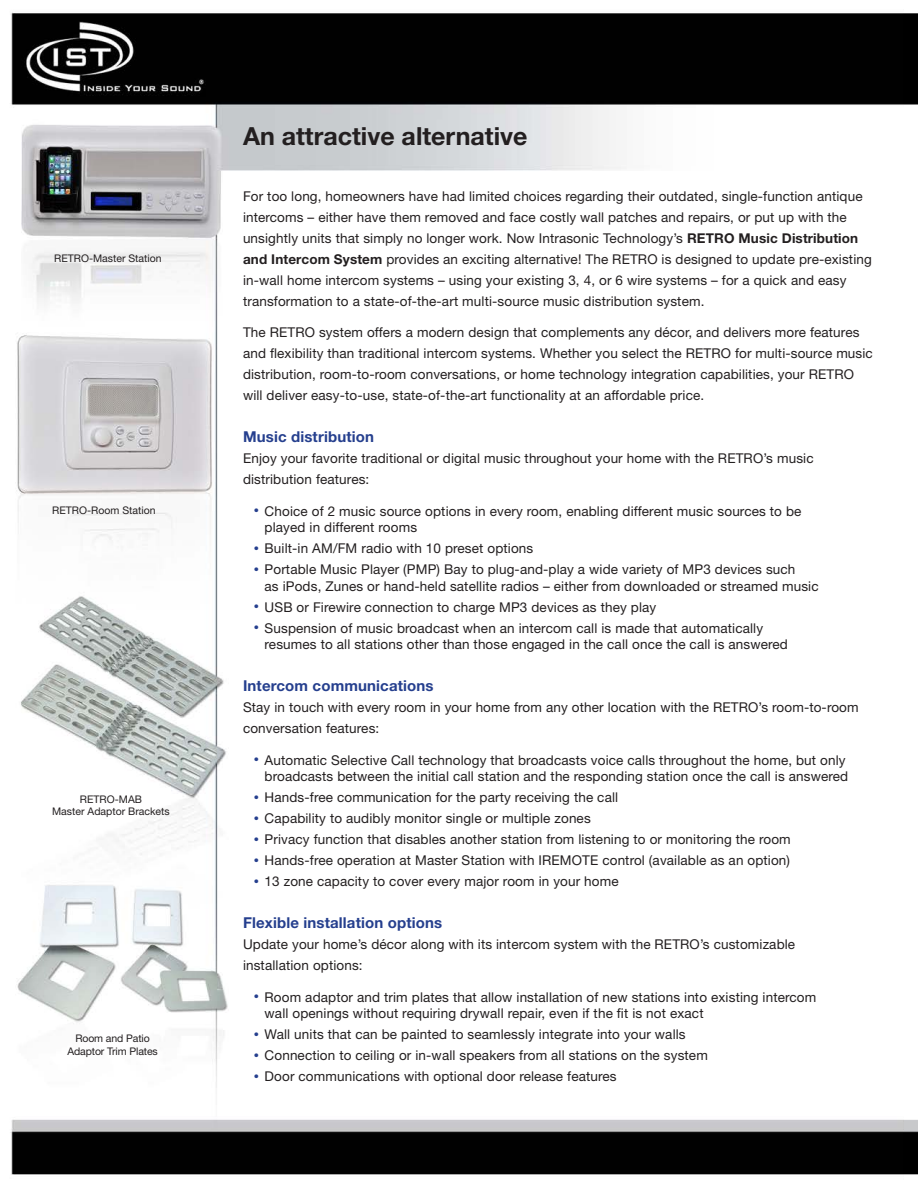
<style>
.page{position:relative;width:918px;height:1188px;background:#fff}
.page>*{position:absolute;margin:0;border:0;box-sizing:border-box;transform-origin:0 0}
.t1{font:700 24.9px "Helvetica Neue";color:#231f20}
.t2{font:700 15px "Helvetica Neue";letter-spacing:.01em;color:#253f8e}
.t3{font:13.5px/21px "Helvetica Neue";letter-spacing:.01em;color:#231f20}
.t4{font:10.5px "Helvetica Neue";color:#231f20}
.s1{font-weight:700}
.s2{font-size:10.5px;color:#253f8e}
</style>
<div class="page">
<img style="left:10px;top:12px;width:894px;height:1163px">
<img style="left:904px;top:13px;width:14px;height:1162px">
<p class="t4" style="left:54px;top:252px;width:109px">RETRO-Master Station</p>
<p class="t4" style="left:52px;top:504px;width:105px">RETRO-Room Station</p>
<p class="t4" style="left:80px;top:793px;width:64px">RETRO-MAB</p>
<p class="t4" style="left:52px;top:805px;width:119px">Master Adaptor Brackets</p>
<p class="t4" style="left:75px;top:1032px;width:76px">Room and Patio</p>
<p class="t4" style="left:67px;top:1045px;width:92px">Adaptor Trim Plates</p>
<p class="t1" style="left:243px;top:120px;width:286px">An attractive alternative</p>
<p class="t3" style="left:243px;top:185px;width:630px">For too long, homeowners have had limited choices regarding their outdated, single-function antique intercoms – either have them removed and face costly wall patches and repairs, or put up with the unsightly units that simply no longer work. Now Intrasonic Technology’s <span class="s1">RETRO Music Distribution and Intercom System</span> provides an exciting alternative! The RETRO is designed to update pre-existing in-wall home intercom systems – using your existing 3, 4, or 6 wire systems – for a quick and easy transformation to a state-of-the-art multi-source music distribution system.</p>
<p class="t3" style="left:243px;top:322px;width:631px">The RETRO system offers a modern design that complements any décor, and delivers more features and flexibility than traditional intercom systems. Whether you select the RETRO for multi-source music distribution, room-to-room conversations, or home technology integration capabilities, your RETRO will deliver easy-to-use, state-of-the-art functionality at an affordable price.</p>
<p class="t2" style="left:243px;top:428px;width:133px">Music distribution</p>
<p class="t3" style="left:243px;top:448px;width:572px">Enjoy your favorite traditional or digital music throughout your home with the RETRO’s music distribution features:</p>
<p class="t3" style="left:254px;top:500px;width:549px"><span class="s2">•</span> Choice of 2 music source options in every room, enabling different music sources to be</p>
<p class="t3" style="left:265px;top:517px;width:154px">played in different rooms</p>
<p class="t3" style="left:254px;top:538px;width:281px"><span class="s2">•</span> Built-in AM/FM radio with 10 preset options</p>
<p class="t3" style="left:254px;top:559px;width:543px"><span class="s2">•</span> Portable Music Player (PMP) Bay to plug-and-play a wide variety of MP3 devices such</p>
<p class="t3" style="left:265px;top:575px;width:556px">as iPods, Zunes or hand-held satellite radios – either from downloaded or streamed music</p>
<p class="t3" style="left:254px;top:596px;width:404px"><span class="s2">•</span> USB or Firewire connection to charge MP3 devices as they play</p>
<p class="t3" style="left:254px;top:617px;width:511px"><span class="s2">•</span> Suspension of music broadcast when an intercom call is made that automatically</p>
<p class="t3" style="left:265px;top:634px;width:525px">resumes to all stations other than those engaged in the call once the call is answered</p>
<p class="t2" style="left:243px;top:677px;width:192px">Intercom communications</p>
<p class="t3" style="left:243px;top:697px;width:617px">Stay in touch with every room in your home from any other location with the RETRO’s room-to-room conversation features:</p>
<p class="t3" style="left:254px;top:749px;width:593px"><span class="s2">•</span> Automatic Selective Call technology that broadcasts voice calls throughout the home, but only</p>
<p class="t3" style="left:265px;top:766px;width:585px">broadcasts between the initial call station and the responding station once the call is answered</p>
<p class="t3" style="left:254px;top:787px;width:366px"><span class="s2">•</span> Hands-free communication for the party receiving the call</p>
<p class="t3" style="left:254px;top:808px;width:338px"><span class="s2">•</span> Capability to audibly monitor single or multiple zones</p>
<p class="t3" style="left:254px;top:829px;width:539px"><span class="s2">•</span> Privacy function that disables another station from listening to or monitoring the room</p>
<p class="t3" style="left:254px;top:850px;width:538px"><span class="s2">•</span> Hands-free operation at Master Station with IREMOTE control (available as an option)</p>
<p class="t3" style="left:254px;top:871px;width:366px"><span class="s2">•</span> 13 zone capacity to cover every major room in your home</p>
<p class="t2" style="left:243px;top:914px;width:201px">Flexible installation options</p>
<p class="t3" style="left:243px;top:934px;width:554px">Update your home’s décor along with its intercom system with the RETRO’s customizable</p>
<p class="t3" style="left:243px;top:955px;width:121px">installation options:</p>
<p class="t3" style="left:254px;top:986px;width:564px"><span class="s2">•</span> Room adaptor and trim plates that allow installation of new stations into existing intercom</p>
<p class="t3" style="left:265px;top:1003px;width:441px">wall openings without requiring drywall repair, even if the fit is not exact</p>
<p class="t3" style="left:254px;top:1024px;width:433px"><span class="s2">•</span> Wall units that can be painted to seamlessly integrate into your walls</p>
<p class="t3" style="left:254px;top:1045px;width:456px"><span class="s2">•</span> Connection to ceiling or in-wall speakers from all stations on the system</p>
<p class="t3" style="left:254px;top:1066px;width:364px"><span class="s2">•</span> Door communications with optional door release features</p>
</div>
